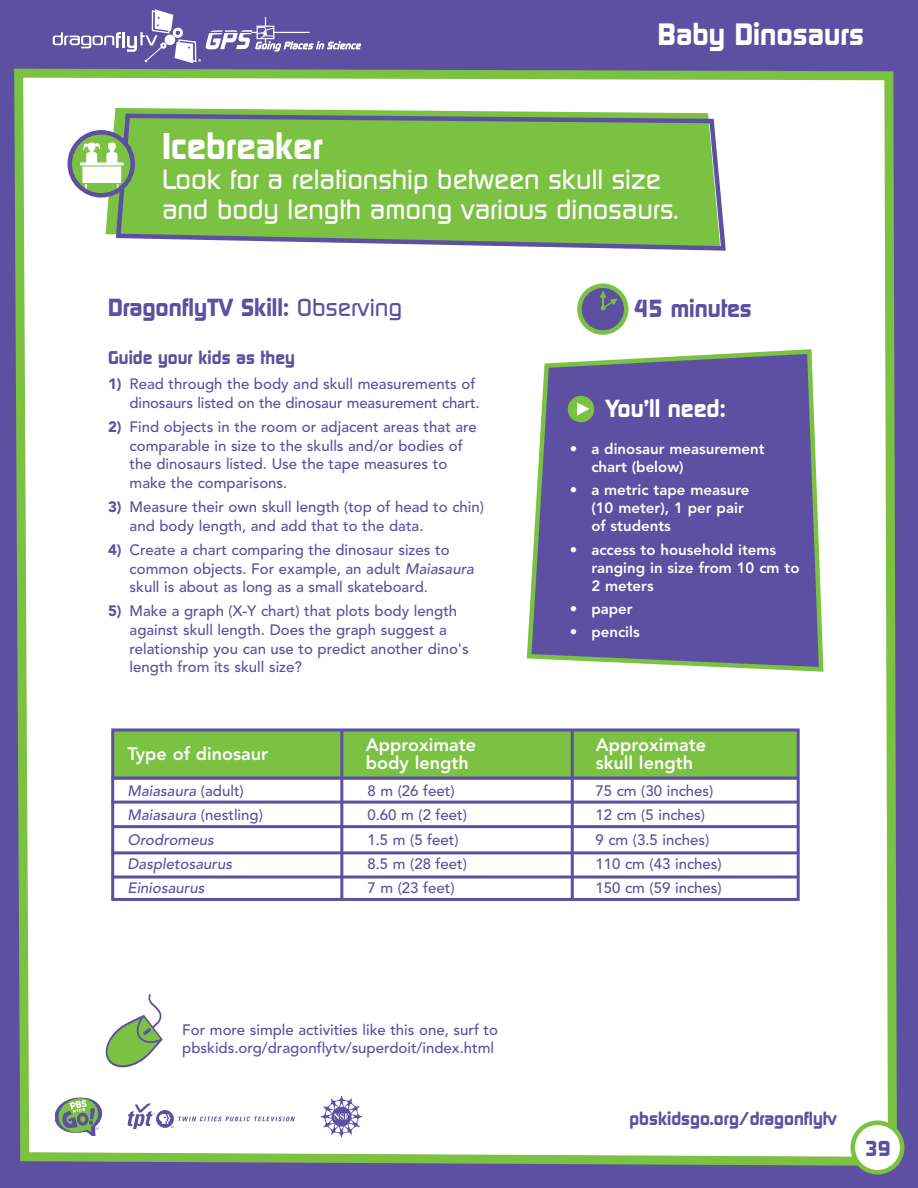
<style>
.page{position:relative;width:918px;height:1188px;background:#5d4fa1}
.page>*{position:absolute;margin:0;border:0;box-sizing:border-box;transform-origin:0 0}
.t1{font:700 36px "Dicot";color:#fff}
.t2{font:700 30px "Dicot";color:#fff}
.t3{font:500 27px/30px "Dicot";color:#fff}
.t4{font:700 24px "Dicot";color:#5d4fa1}
.t5{font:700 24px "Dicot";color:#fff}
.t6{font:700 21px "Dicot";color:#5d4fa1}
.t7{font:800 18px/18px "Avenir";color:#fff}
.t8{font:700 18px "Dicot";color:#5d4fa1}
.t9{font:500 15px/18.8px "Avenir";color:#5d4fa1}
.t10{font:800 15px/18px "Avenir";color:#fff}
.t11{font:italic 500 15px/24.2px "Avenir";color:#5d4fa1}
.s1{font-weight:500}
.s2{font-weight:900}
.s3{font-style:italic}
.s4{font-style:normal}
</style>
<div class="page">
<div style="left:14px;top:69px;width:883px;height:1097px;background:#fff"></div>
<svg style="left:106px;top:108px;width:614px;height:139px"></svg>
<svg style="left:116px;top:114px;width:610px;height:137px"></svg>
<svg style="left:527px;top:349px;width:297px;height:323px"></svg>
<svg style="left:68px;top:130px;width:67px;height:68px"></svg>
<div style="left:568px;top:396px;width:26px;height:26px;background:#7bc142;border-radius:50%"></div>
<svg style="left:577px;top:403px;width:13px;height:13px"></svg>
<svg style="left:850px;top:1120px;width:54px;height:55px"></svg>
<svg style="left:106px;top:994px;width:57px;height:73px"></svg>
<svg style="left:128px;top:1103px;width:167px;height:26px"></svg>
<svg style="left:56px;top:1096px;width:48px;height:40px"></svg>
<svg style="left:321px;top:1096px;width:41px;height:41px"></svg>
<svg style="left:577px;top:284px;width:51px;height:51px"></svg>
<svg style="left:53px;top:9px;width:308px;height:54px"></svg>
<div style="left:112px;top:730px;width:686px;height:49px;background:#7bc142"></div>
<div style="left:111px;top:728px;width:689px;height:173px;border:3px solid #5d4fa1"></div>
<hr style="left:113px;top:825px;width:684px;height:3px;background:#5d4fa1">
<hr style="left:111px;top:801px;width:687px;height:3px;background:#5d4fa1">
<hr style="left:111px;top:776px;width:687px;height:3px;background:#5d4fa1">
<hr style="left:340px;top:729px;width:3px;height:171px;background:#5d4fa1">
<hr style="left:571px;top:729px;width:3px;height:171px;background:#5d4fa1">
<hr style="left:111px;top:876px;width:687px;height:3px;background:#5d4fa1">
<hr style="left:111px;top:851px;width:687px;height:3px;background:#5d4fa1">
<h2 class="t2" style="left:658px;top:17px;width:208px">Baby Dinosaurs</h2>
<h1 class="t1" style="left:162px;top:125px;width:162px">Icebreaker</h1>
<h3 class="t3" style="left:162px;top:164px;width:518px">Look for a relationship between skull size and body length among various dinosaurs.</h3>
<h3 class="t4" style="left:108px;top:294px;width:296px">DragonflyTV Skill: <span class="s1">Observing</span></h3>
<p class="t8" style="left:108px;top:347px;width:188px">Guide your kids as they</p>
<p class="t9" style="left:108px;top:376px;width:373px;text-align:right"><span class="s2">1)</span> Read through the body and skull measurements of dinosaurs listed on the dinosaur measurement chart.</p>
<p class="t9" style="left:130px;top:419px;width:349px;text-indent:-22px"><span class="s2">2)</span> Find objects in the room or adjacent areas that are comparable in size to the skulls and/or bodies of the dinosaurs listed. Use the tape measures to make the comparisons.</p>
<p class="t9" style="left:130px;top:499px;width:356px;text-indent:-22px"><span class="s2">3)</span> Measure their own skull length (top of head to chin) and body length, and add that to the data.</p>
<p class="t9" style="left:130px;top:542px;width:346px;text-indent:-22px"><span class="s2">4)</span> Create a chart comparing the dinosaur sizes to common objects. For example, an adult <span class="s3">Maiasaura </span>skull is about as long as a small skateboard.</p>
<p class="t9" style="left:130px;top:603px;width:341px;text-indent:-22px"><span class="s2">5)</span> Make a graph (X-Y chart) that plots body length against skull length. Does the graph suggest a relationship you can use to predict another dino's length from its skull size?</p>
<h3 class="t4" style="left:634px;top:295px;width:119px">45 minutes</h3>
<h3 class="t5" style="left:605px;top:395px;width:122px">You’ll need:</h3>
<p class="t10" style="left:591px;top:441px;width:175px;text-indent:-22px">• a dinosaur measurement chart (below)</p>
<p class="t10" style="left:591px;top:482px;width:160px;text-indent:-22px">• a metric tape measure (10 meter), 1 per pair of students</p>
<p class="t10" style="left:591px;top:542px;width:210px;text-indent:-22px">• access to household items ranging in size from 10 cm to<br>2 meters</p>
<p class="t10" style="left:570px;top:601px;width:64px">• paper</p>
<p class="t10" style="left:570px;top:624px;width:71px">• pencils</p>
<p class="t7" style="left:128px;top:746px;width:142px">Type of dinosaur</p>
<p class="t7" style="left:366px;top:738px;width:112px">Approximate body length</p>
<p class="t7" style="left:596px;top:738px;width:112px">Approximate skull length</p>
<p class="t11" style="left:128px;top:780px;width:137px">Maiasaura <span class="s4">(adult)<br></span>Maiasaura <span class="s4">(nestling)<br></span>Orodromeus<br>Daspletosaurus<br>Einiosaurus</p>
<p class="t9" style="left:367px;top:780px;width:101px;line-height:24.2px">8 m (26 feet)<br>0.60 m (2 feet)<br>1.5 m (5 feet)<br>8.5 m (28 feet)<br>7 m (23 feet)</p>
<p class="t9" style="left:595px;top:780px;width:128px;line-height:24.2px">75 cm (30 inches)<br>12 cm (5 inches)<br>9 cm (3.5 inches)<br>110 cm (43 inches)<br>150 cm (59 inches)</p>
<p class="t9" style="left:182px;top:1021px;width:317px">For more simple activities like this one, surf to pbskids.org/dragonflytv/superdoit/index.html</p>
<p class="t8" style="left:629px;top:1108px;width:209px">pbskidsgo.org/dragonflytv</p>
<h3 class="t6" style="left:865px;top:1136px;width:27px">39</h3>
</div>
